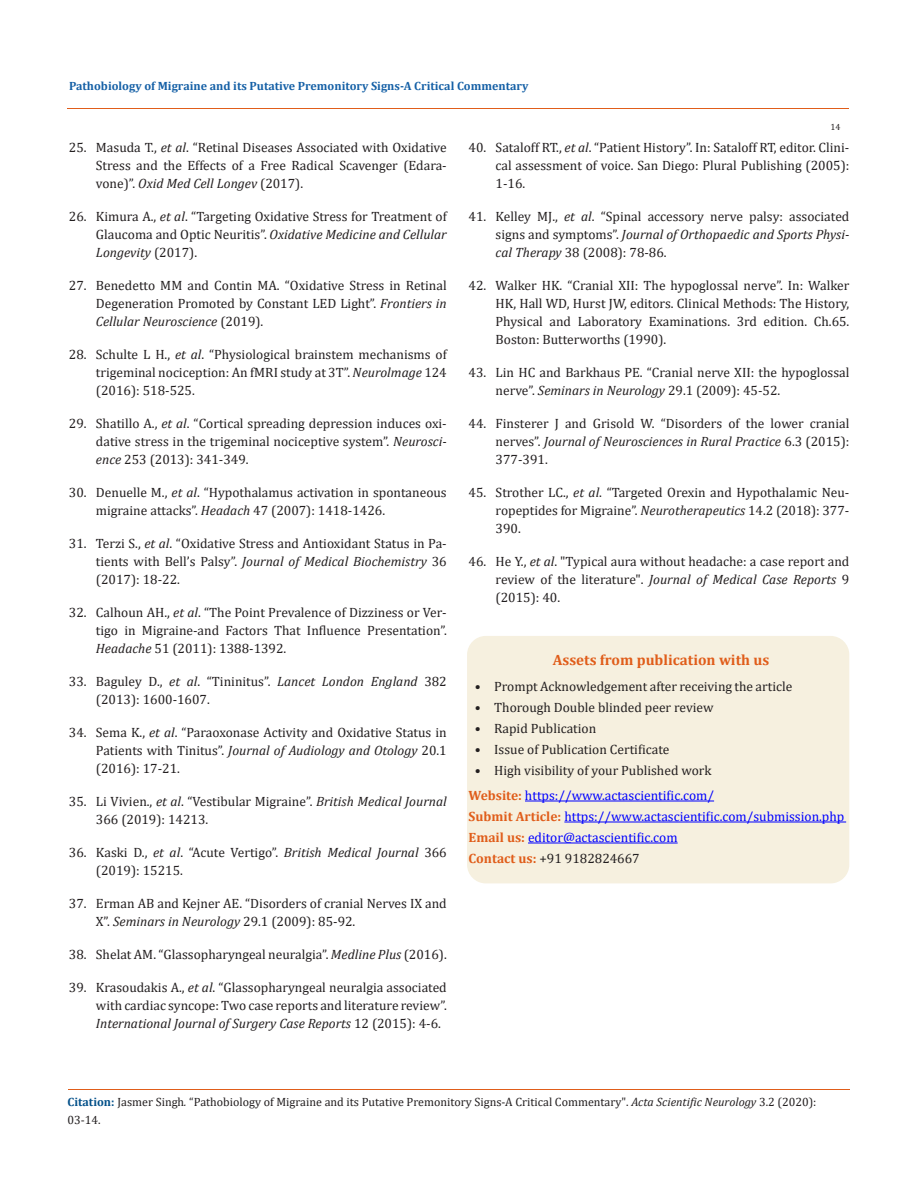
<style>
.page{position:relative;width:917px;height:1188px;background:#fff}
.page>*{position:absolute;margin:0;border:0;box-sizing:border-box;transform-origin:0 0}
.t1{font:700 15px "Cambria";color:#e05d1a}
.t2{font:13.5px/18px "Cambria";color:#231f20;text-align:justify}
.t3{font:13.5px "Cambria";color:#00f}
.t4{font:12px/18px "Cambria";color:#231f20}
.t5{font:700 12px "Cambria";color:#1560a6}
.t6{font:9px "Cambria";color:#231f20}
.s1{font-style:italic}
.s2{font-weight:700;color:#e05d1a}
.s3{font-weight:700;color:#035089}
</style>
<div class="page">
<hr style="left:67px;top:109px;width:782px;height:1px;background:#e05d1a">
<div style="left:468px;top:637px;width:380px;height:246px;background:#f6f0df;border-radius:18px"></div>
<div style="left:467px;top:636px;width:382px;height:247px;border:2px solid #f6f0df;border-radius:18px"></div>
<hr style="left:525px;top:801px;width:189px;height:1px;background:#00f">
<hr style="left:564px;top:822px;width:282px;height:1px;background:#00f">
<hr style="left:528px;top:843px;width:149px;height:1px;background:#00f">
<hr style="left:68px;top:1090px;width:781px;height:1px;background:#e05d1a">
<p class="t5" style="left:69px;top:78px;width:461px">Pathobiology of Migraine and its Putative Premonitory Signs-A Critical Commentary</p>
<p class="t6" style="left:830px;top:122px;width:11px">14</p>
<p class="t2" style="left:96px;top:138px;width:352px;text-indent:-27px">25. Masuda T., <span class="s1">et al</span>. “Retinal Diseases Associated with Oxidative Stress and the Effects of a Free Radical Scavenger (Edara&shy;vone)”. <span class="s1">Oxid Med Cell Longev</span> (2017).</p>
<p class="t2" style="left:96px;top:207px;width:352px;text-indent:-27px">26. Kimura A., <span class="s1">et al</span>. “Targeting Oxidative Stress for Treatment of Glaucoma and Optic Neuritis”. <span class="s1">Oxidative Medicine and Cellular Longevity</span> (2017).</p>
<p class="t2" style="left:96px;top:276px;width:352px;text-indent:-27px">27. Benedetto MM and Contin MA. “Oxidative Stress in Retinal Degeneration Promoted by Constant LED Light”. <span class="s1">Frontiers in Cellular Neuroscience</span> (2019).</p>
<p class="t2" style="left:96px;top:345px;width:352px;text-indent:-27px">28. Schulte L H., <span class="s1">et al</span>. “Physiological brainstem mechanisms of trigeminal nociception: An fMRI study at 3T”. <span class="s1">Neurolmage</span> 124 (2016): 518-525.</p>
<p class="t2" style="left:96px;top:414px;width:352px;text-indent:-27px">29. Shatillo A., <span class="s1">et al</span>. “Cortical spreading depression induces oxi&shy;dative stress in the trigeminal nociceptive system”. <span class="s1">Neurosci&shy;ence</span> 253 (2013): 341-349.</p>
<p class="t2" style="left:96px;top:483px;width:352px;text-indent:-27px">30. Denuelle M., <span class="s1">et al</span>. “Hypothalamus activation in spontaneous migraine attacks”. <span class="s1">Headach</span> 47 (2007): 1418-1426.</p>
<p class="t2" style="left:96px;top:534px;width:352px;text-indent:-27px">31. Terzi S., <span class="s1">et al</span>. “Oxidative Stress and Antioxidant Status in Pa&shy;tients with Bell’s Palsy”. <span class="s1">Journal of Medical Biochemistry</span> 36 (2017): 18-22.</p>
<p class="t2" style="left:96px;top:603px;width:352px;text-indent:-27px">32. Calhoun AH., <span class="s1">et al</span>. “The Point Prevalence of Dizziness or Ver&shy;tigo in Migraine-and Factors That Influence Presentation”.<br><span class="s1">Headache</span> 51 (2011): 1388-1392.</p>
<p class="t2" style="left:96px;top:672px;width:352px;text-indent:-27px">33. Baguley D., <span class="s1">et al</span>. “Tininitus”. <span class="s1">Lancet London England</span> 382 (2013): 1600-1607.</p>
<p class="t2" style="left:96px;top:723px;width:352px;text-indent:-27px">34. Sema K., <span class="s1">et al</span>. “Paraoxonase Activity and Oxidative Status in Patients with Tinitus”. <span class="s1">Journal of Audiology and Otology</span> 20.1 (2016): 17-21.</p>
<p class="t2" style="left:96px;top:792px;width:352px;text-indent:-27px">35. Li Vivien., <span class="s1">et al</span>. “Vestibular Migraine”. <span class="s1">British Medical Journal<br></span>366 (2019): 14213.</p>
<p class="t2" style="left:96px;top:843px;width:352px;text-indent:-27px">36. Kaski D., <span class="s1">et al</span>. “Acute Vertigo”. <span class="s1">British Medical Journal</span> 366 (2019): 15215.</p>
<p class="t2" style="left:96px;top:894px;width:352px;text-indent:-27px">37. Erman AB and Kejner AE. “Disorders of cranial Nerves IX and<br>X”. <span class="s1">Seminars in Neurology</span> 29.1 (2009): 85-92.</p>
<p class="t2" style="left:69px;top:945px;width:379px">38. Shelat AM. “Glassopharyngeal neuralgia”. <span class="s1">Medline Plus</span> (2016).</p>
<p class="t2" style="left:96px;top:978px;width:352px;text-indent:-27px">39. Krasoudakis A., <span class="s1">et al</span>. “Glassopharyngeal neuralgia associated with cardiac syncope: Two case reports and literature review”.<br><span class="s1">International Journal of Surgery Case Reports</span> 12 (2015): 4-6.</p>
<p class="t2" style="left:495px;top:138px;width:355px;text-indent:-27px">40. Sataloff RT., <span class="s1">et al</span>. “Patient History”. In: Sataloff RT, editor. Clini&shy;cal assessment of voice. San Diego: Plural Publishing (2005):<br>1-16.</p>
<p class="t2" style="left:495px;top:207px;width:355px;text-indent:-27px">41. Kelley MJ., <span class="s1">et al</span>. “Spinal accessory nerve palsy: associated signs and symptoms”. <span class="s1">Journal of Orthopaedic and Sports Physi&shy;cal Therapy</span> 38 (2008): 78-86.</p>
<p class="t2" style="left:495px;top:276px;width:355px;text-indent:-27px">42. Walker HK. “Cranial XII: The hypoglossal nerve”. In: Walker HK, Hall WD, Hurst JW, editors. Clinical Methods: The History, Physical and Laboratory Examinations. 3rd edition. Ch.65.<br>Boston: Butterworths (1990).</p>
<p class="t2" style="left:495px;top:363px;width:355px;text-indent:-27px">43. Lin HC and Barkhaus PE. “Cranial nerve XII: the hypoglossal nerve”. <span class="s1">Seminars in Neurology</span> 29.1 (2009): 45-52.</p>
<p class="t2" style="left:495px;top:414px;width:355px;text-indent:-27px">44. Finsterer J and Grisold W. “Disorders of the lower cranial nerves”. <span class="s1">Journal of Neurosciences in Rural Practice</span> 6.3 (2015):<br>377-391.</p>
<p class="t2" style="left:495px;top:483px;width:355px;text-indent:-27px">45. Strother LC., <span class="s1">et al</span>. “Targeted Orexin and Hypothalamic Neu&shy;ropeptides for Migraine”. <span class="s1">Neurotherapeutics</span> 14.2 (2018): 377- 390.</p>
<p class="t2" style="left:495px;top:552px;width:355px;text-indent:-27px">46. He Y., <span class="s1">et al</span>. "Typical aura without headache: a case report and review of the literature". <span class="s1">Journal of Medical Case Reports</span> 9 (2015): 40.</p>
<p class="t1" style="left:552px;top:649px;width:218px">Assets from publication with us</p>
<p class="t2" style="left:474px;top:677px;width:319px">• Prompt Acknowledgement after receiving the article</p>
<p class="t2" style="left:474px;top:698px;width:240px">• Thorough Double blinded peer review</p>
<p class="t2" style="left:474px;top:719px;width:123px">• Rapid Publication</p>
<p class="t2" style="left:474px;top:740px;width:196px">• Issue of Publication Certificate</p>
<p class="t2" style="left:474px;top:761px;width:238px">• High visibility of your Published work</p>
<p class="t3" style="left:468px;top:788px;width:247px"><span class="s2">Website:</span> https://www.actascientific.com/</p>
<p class="t3" style="left:468px;top:809px;width:377px"><span class="s2">Submit Article:</span> https://www.actascientific.com/submission.php</p>
<p class="t3" style="left:468px;top:830px;width:210px"><span class="s2">Email us:</span> editor@actascientific.com</p>
<p class="t2" style="left:468px;top:850px;width:173px"><span class="s2">Contact us:</span> +91 9182824667</p>
<p class="t4" style="left:68px;top:1093px;width:750px"><span class="s3">Citation:</span> Jasmer Singh<span class="s1">.</span> “Pathobiology of Migraine and its Putative Premonitory Signs-A Critical Commentary". <span class="s1">Acta Scientific Neurology</span> 3.2 (2020):<br>03-14.</p>
</div>
